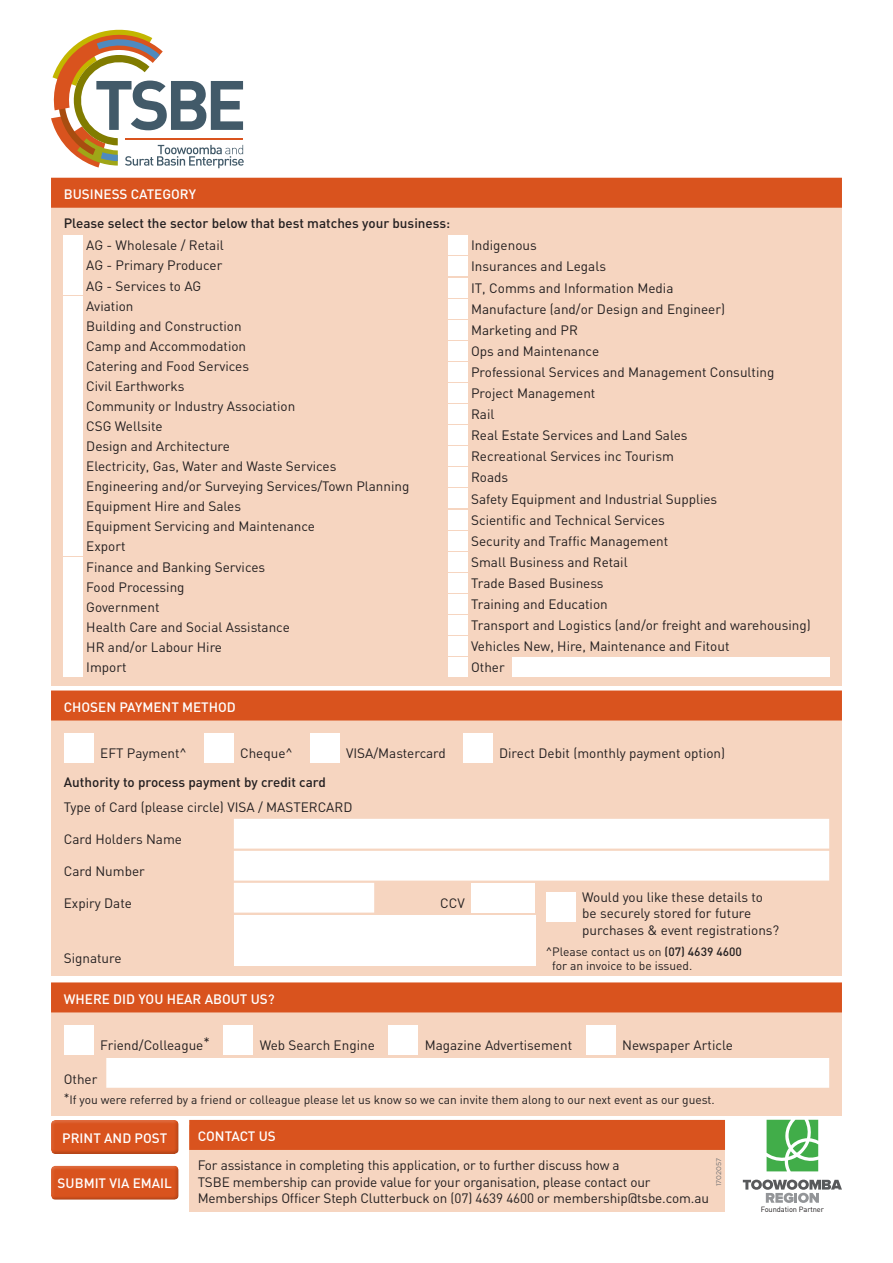
<style>
.page{position:relative;width:893px;height:1263px;background:#fff}
.page>*{position:absolute;margin:0;border:0;box-sizing:border-box;transform-origin:0 0}
.t1{font:13.5px/20.1px "DIN";color:#231f20}
.t2{font:500 13.5px "DIN";color:#fff}
.t3{font:500 13.5px "DIN";color:#231f20}
.t4{font:12px/14.2px "DIN";color:#231f20}
.t5{font:7.5px "DIN";letter-spacing:-.01em;color:#231f20}
.t6{font:6.75px "Gotham";letter-spacing:-.005em;color:#6d6e71}
.s1{font-weight:500}
</style>
<div class="page">
<div style="left:189px;top:1126px;width:536px;height:86px;background:#f6d5c0"></div>
<div style="left:189px;top:1120px;width:536px;height:30px;background:#d9531e"></div>
<svg style="left:51px;top:30px;width:193px;height:138px"></svg>
<div style="left:51px;top:988px;width:791px;height:128px;background:#f6d5c0"></div>
<div style="left:51px;top:982px;width:791px;height:30px;background:#d9531e"></div>
<div style="left:106px;top:1058px;width:723px;height:30px;background:#fff"></div>
<div style="left:64px;top:1025px;width:30px;height:29px;background:#fff"></div>
<div style="left:223px;top:1025px;width:30px;height:29px;background:#fff"></div>
<div style="left:388px;top:1025px;width:30px;height:29px;background:#fff"></div>
<div style="left:586px;top:1025px;width:29px;height:29px;background:#fff"></div>
<div style="left:50px;top:1120px;width:130px;height:35px;background:#231f20;opacity:.2"></div>
<div style="left:50px;top:1165px;width:130px;height:36px;background:#231f20;opacity:.2"></div>
<div style="left:51px;top:184px;width:791px;height:502px;background:#f6d5c0"></div>
<div style="left:51px;top:178px;width:791px;height:30px;background:#d9531e"></div>
<div style="left:64px;top:236px;width:19px;height:19px;background:#fff"></div>
<div style="left:64px;top:256px;width:19px;height:19px;background:#fff"></div>
<div style="left:64px;top:276px;width:19px;height:19px;background:#fff"></div>
<div style="left:64px;top:296px;width:19px;height:19px;background:#fff"></div>
<div style="left:64px;top:316px;width:19px;height:19px;background:#fff"></div>
<div style="left:64px;top:336px;width:19px;height:19px;background:#fff"></div>
<div style="left:64px;top:356px;width:19px;height:19px;background:#fff"></div>
<div style="left:64px;top:376px;width:19px;height:19px;background:#fff"></div>
<div style="left:64px;top:396px;width:19px;height:19px;background:#fff"></div>
<div style="left:64px;top:416px;width:19px;height:20px;background:#fff"></div>
<div style="left:64px;top:436px;width:19px;height:20px;background:#fff"></div>
<div style="left:64px;top:457px;width:19px;height:19px;background:#fff"></div>
<div style="left:64px;top:477px;width:19px;height:19px;background:#fff"></div>
<div style="left:64px;top:497px;width:19px;height:19px;background:#fff"></div>
<div style="left:64px;top:517px;width:19px;height:19px;background:#fff"></div>
<div style="left:64px;top:537px;width:19px;height:19px;background:#fff"></div>
<div style="left:64px;top:557px;width:19px;height:19px;background:#fff"></div>
<div style="left:64px;top:577px;width:19px;height:19px;background:#fff"></div>
<div style="left:64px;top:597px;width:19px;height:19px;background:#fff"></div>
<div style="left:64px;top:617px;width:19px;height:19px;background:#fff"></div>
<div style="left:64px;top:637px;width:19px;height:19px;background:#fff"></div>
<div style="left:64px;top:657px;width:19px;height:19px;background:#fff"></div>
<div style="left:449px;top:236px;width:19px;height:19px;background:#fff"></div>
<div style="left:449px;top:257px;width:19px;height:19px;background:#fff"></div>
<div style="left:449px;top:278px;width:19px;height:19px;background:#fff"></div>
<div style="left:449px;top:299px;width:19px;height:19px;background:#fff"></div>
<div style="left:449px;top:320px;width:19px;height:19px;background:#fff"></div>
<div style="left:449px;top:341px;width:19px;height:19px;background:#fff"></div>
<div style="left:449px;top:362px;width:19px;height:19px;background:#fff"></div>
<div style="left:449px;top:383px;width:19px;height:20px;background:#fff"></div>
<div style="left:449px;top:404px;width:19px;height:20px;background:#fff"></div>
<div style="left:449px;top:426px;width:19px;height:19px;background:#fff"></div>
<div style="left:449px;top:447px;width:19px;height:19px;background:#fff"></div>
<div style="left:449px;top:468px;width:19px;height:19px;background:#fff"></div>
<div style="left:449px;top:489px;width:19px;height:19px;background:#fff"></div>
<div style="left:449px;top:510px;width:19px;height:19px;background:#fff"></div>
<div style="left:449px;top:531px;width:19px;height:19px;background:#fff"></div>
<div style="left:449px;top:552px;width:19px;height:19px;background:#fff"></div>
<div style="left:449px;top:573px;width:19px;height:19px;background:#fff"></div>
<div style="left:449px;top:594px;width:19px;height:19px;background:#fff"></div>
<div style="left:449px;top:615px;width:19px;height:20px;background:#fff"></div>
<div style="left:449px;top:636px;width:19px;height:20px;background:#fff"></div>
<div style="left:449px;top:658px;width:19px;height:19px;background:#fff"></div>
<div style="left:512px;top:658px;width:317px;height:19px;background:#fff"></div>
<svg style="left:767px;top:1120px;width:51px;height:51px"></svg>
<svg style="left:743px;top:1179px;width:99px;height:24px"></svg>
<div style="left:51px;top:696px;width:791px;height:280px;background:#f6d5c0"></div>
<div style="left:51px;top:690px;width:791px;height:30px;background:#d9531e"></div>
<div style="left:234px;top:819px;width:595px;height:29px;background:#fff"></div>
<div style="left:234px;top:851px;width:595px;height:29px;background:#fff"></div>
<div style="left:234px;top:883px;width:140px;height:29px;background:#fff"></div>
<div style="left:64px;top:733px;width:30px;height:29px;background:#fff"></div>
<div style="left:204px;top:733px;width:29px;height:29px;background:#fff"></div>
<div style="left:310px;top:733px;width:29px;height:29px;background:#fff"></div>
<div style="left:463px;top:733px;width:29px;height:29px;background:#fff"></div>
<div style="left:471px;top:883px;width:64px;height:30px;background:#fff"></div>
<div style="left:234px;top:915px;width:301px;height:50px;background:#fff"></div>
<div style="left:546px;top:892px;width:29px;height:30px;background:#fff"></div>
<p class="t2" style="left:64px;top:185px;width:134px">BUSINESS CATEGORY</p>
<p class="t3" style="left:64px;top:215px;width:388px">Please select the sector below that best matches your business:</p>
<p class="t1" style="left:86px;top:235px;width:325px">AG - Wholesale / Retail<br>AG - Primary Producer<br>AG - Services to AG<br>Aviation<br>Building and Construction<br>Camp and Accommodation<br>Catering and Food Services<br>Civil Earthworks<br>Community or Industry Association<br>CSG Wellsite<br>Design and Architecture<br>Electricity, Gas, Water and Waste Services<br>Engineering and/or Surveying Services/Town Planning<br>Equipment Hire and Sales<br>Equipment Servicing and Maintenance<br>Export<br>Finance and Banking Services<br>Food Processing<br>Government<br>Health Care and Social Assistance<br>HR and/or Labour Hire<br>Import</p>
<p class="t1" style="left:471px;top:235px;width:341px;line-height:21.1px">Indigenous<br>Insurances and Legals<br>IT, Comms and Information Media<br>Manufacture (and/or Design and Engineer)<br>Marketing and PR<br>Ops and Maintenance<br>Professional Services and Management Consulting<br>Project Management<br>Rail<br>Real Estate Services and Land Sales<br>Recreational Services inc Tourism<br>Roads<br>Safety Equipment and Industrial Supplies<br>Scientific and Technical Services<br>Security and Traffic Management<br>Small Business and Retail<br>Trade Based Business<br>Training and Education<br>Transport and Logistics (and/or freight and warehousing)<br>Vehicles New, Hire, Maintenance and Fitout<br>Other</p>
<p class="t2" style="left:64px;top:698px;width:174px">CHOSEN PAYMENT METHOD</p>
<p class="t1" style="left:100px;top:743px;width:88px">EFT Payment^</p>
<p class="t1" style="left:240px;top:743px;width:54px">Cheque^</p>
<p class="t1" style="left:346px;top:743px;width:101px">VISA/Mastercard</p>
<p class="t1" style="left:499px;top:743px;width:228px">Direct Debit (monthly payment option)</p>
<p class="t3" style="left:64px;top:774px;width:264px">Authority to process payment by credit card</p>
<p class="t1" style="left:64px;top:797px;width:290px">Type of Card (please circle) VISA / MASTERCARD</p>
<p class="t1" style="left:64px;top:829px;width:120px">Card Holders Name</p>
<p class="t1" style="left:64px;top:861px;width:83px">Card Number</p>
<p class="t1" style="left:64px;top:893px;width:70px">Expiry Date</p>
<p class="t1" style="left:440px;top:893px;width:26px">CCV</p>
<p class="t1" style="left:582px;top:888px;width:199px;line-height:16.5px">Would you like these details to be securely stored for future purchases &amp; event registrations?</p>
<p class="t1" style="left:64px;top:948px;width:59px">Signature</p>
<p class="t4" style="left:552px;top:944px;width:191px;text-indent:-6px">^Please contact us on <span class="s1">(07) 4639 4600 </span>for an invoice to be issued.</p>
<p class="t2" style="left:64px;top:990px;width:212px">WHERE DID YOU HEAR ABOUT US?</p>
<p class="t1" style="left:100px;top:1035px;width:111px">Friend/Colleague*</p>
<p class="t1" style="left:260px;top:1035px;width:117px">Web Search Engine</p>
<p class="t1" style="left:425px;top:1035px;width:149px">Magazine Advertisement</p>
<p class="t1" style="left:622px;top:1035px;width:112px">Newspaper Article</p>
<p class="t1" style="left:64px;top:1068px;width:35px">Other</p>
<p class="t4" style="left:64px;top:1092px;width:653px">*If you were referred by a friend or colleague please let us know so we can invite them along to our next event as our guest.</p>
<p class="t2" style="left:62px;top:1129px;width:107px">PRINT AND POST</p>
<p class="t2" style="left:58px;top:1175px;width:116px">SUBMIT VIA EMAIL</p>
<p class="t2" style="left:198px;top:1128px;width:80px">CONTACT US</p>
<p class="t1" style="left:198px;top:1157px;width:513px;line-height:16.5px">For assistance in completing this application, or to further discuss how a<br>TSBE membership can provide value for your organisation, please contact our<br>Memberships Officer Steph Clutterbuck on (07) 4639 4600 or membership@tsbe.com.au</p>
<p class="t6" style="left:715px;top:1186px;width:29px;rotate:-90deg">1702057</p>
<p class="t5" style="left:761px;top:1204px;width:65px">Foundation Partner</p>
</div>
